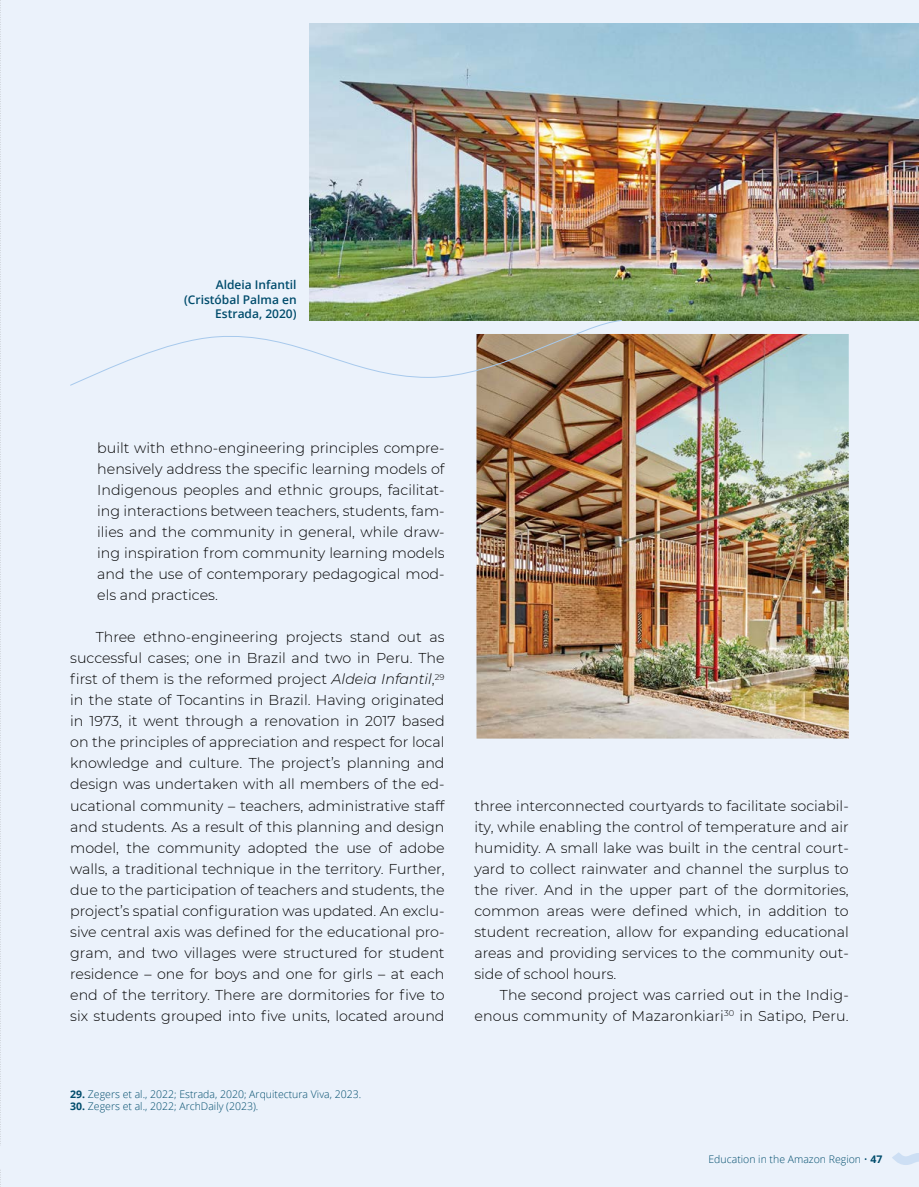
<style>
.page{position:relative;width:919px;height:1187px;background:#fff}
.page>*{position:absolute;margin:0;border:0;box-sizing:border-box;transform-origin:0 0}
.t1{font:300 14.25px/21px "Montserrat";color:#000;text-align:justify}
.t2{font:600 12px/14.4px "Open Sans";color:#004c6c;text-align:right}
.t3{font:300 10.5px "Open Sans";color:#004c6c}
.s1{font-style:italic}
.s2{font-weight:700}
</style>
<div class="page">
<div style="left:0;top:0;width:918px;height:1186px;background:#ebf2fb"></div>
<svg style="left:0;top:0;width:25px;height:1187px"></svg>
<svg style="left:892px;top:1152px;width:26px;height:13px"></svg>
<div style="left:0;top:1145px;width:26px;height:23px;background:#ebf2fb"></div>
<img style="left:309px;top:23px;width:609px;height:297px">
<img style="left:476px;top:334px;width:372px;height:404px">
<svg style="left:70px;top:320px;width:552px;height:66px"></svg>
<p class="t2" style="left:184px;top:277px;width:114px">Aldeia Infantil (Cristóbal Palma en<br>Estrada, 2020)</p>
<p class="t1" style="left:97px;top:437px;width:349px">built with ethno-engineering principles compre&shy;hensively address the specific learning models of Indigenous peoples and ethnic groups, facilitat&shy;ing interactions between teachers, students, fam&shy;ilies and the community in general, while draw&shy;ing inspiration from community learning models and the use of contemporary pedagogical mod&shy;els and practices.</p>
<p class="t1" style="left:70px;top:626px;width:376px;text-indent:26px">Three ethno-engineering projects stand out as successful cases; one in Brazil and two in Peru. The first of them is the reformed project <span class="s1">Aldeia Infantil</span>,<sup>29 </sup>in the state of Tocantins in Brazil. Having originated in 1973, it went through a renovation in 2017 based on the principles of appreciation and respect for local knowledge and culture. The project’s planning and design was undertaken with all members of the ed&shy;ucational community – teachers, administrative staff and students. As a result of this planning and design model, the community adopted the use of adobe walls, a traditional technique in the territory. Further, due to the participation of teachers and students, the project’s spatial configuration was updated. An exclu&shy;sive central axis was defined for the educational pro&shy;gram, and two villages were structured for student residence – one for boys and one for girls – at each end of the territory. There are dormitories for five to six students grouped into five units, located around</p>
<p class="t3" style="left:70px;top:1086px;width:292px"><span class="s2">29.</span> Zegers et al., 2022; Estrada, 2020; Arquitectura Viva, 2023.</p>
<p class="t3" style="left:70px;top:1099px;width:190px"><span class="s2">30.</span> Zegers et al., 2022; ArchDaily (2023).</p>
<p class="t1" style="left:474px;top:794px;width:376px">three interconnected courtyards to facilitate sociabil&shy;ity, while enabling the control of temperature and air humidity. A small lake was built in the central court&shy;yard to collect rainwater and channel the surplus to the river. And in the upper part of the dormitories, common areas were defined which, in addition to student recreation, allow for expanding educational areas and providing services to the community out&shy;side of school hours.</p>
<p class="t1" style="left:474px;top:983px;width:376px;text-align:right">The second project was carried out in the Indig&shy;enous community of Mazaronkiari<sup>30</sup> in Satipo, Peru.</p>
<p class="t3" style="left:708px;top:1151px;width:175px">Education in the Amazon Region • <span class="s2">47</span></p>
</div>
